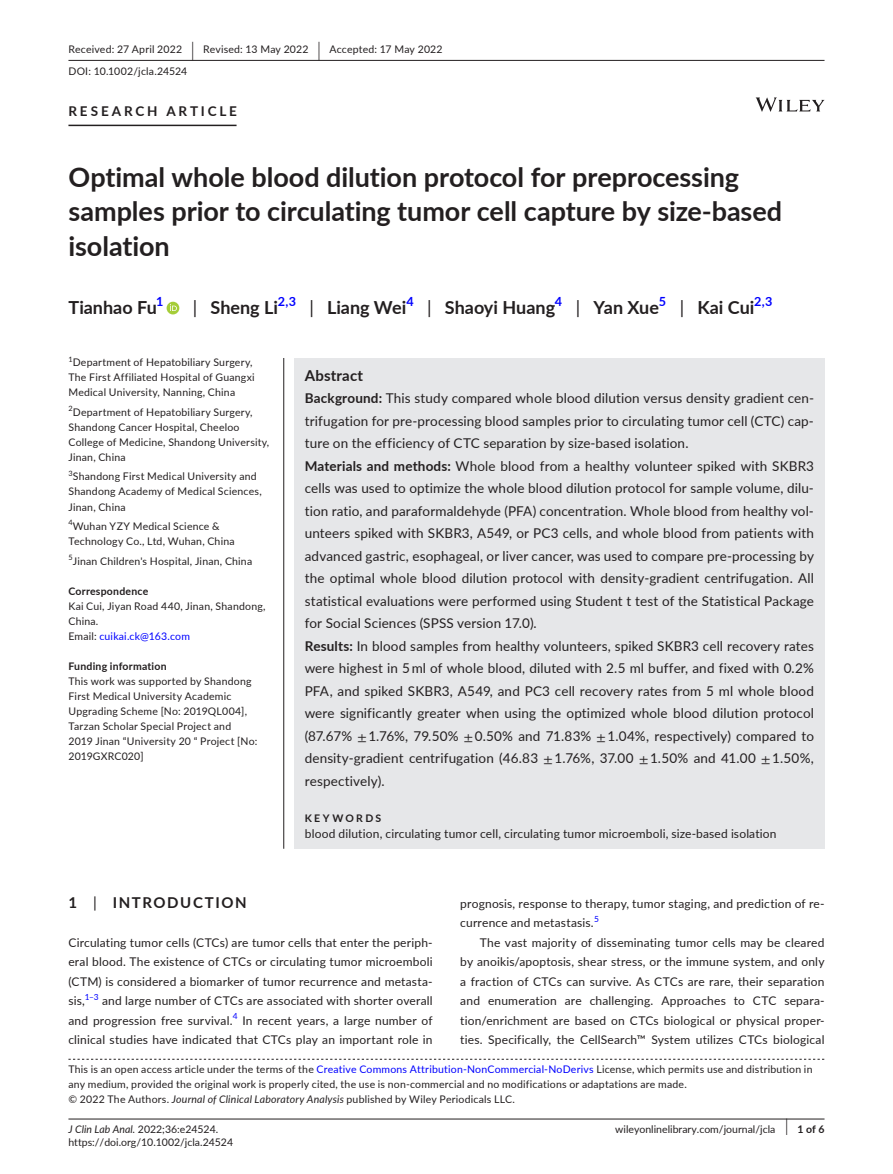
<style>
.page{position:relative;width:893px;height:1174px;background:#fff}
.page>*{position:absolute;margin:0;border:0;box-sizing:border-box;transform-origin:0 0}
.t1{font:700 27px/34.5px "Lato";letter-spacing:-.005em;color:#231f20}
.t2{font:700 18px "Lato";color:#231f20}
.t3{font:700 15px "Lato";letter-spacing:.1em;color:#231f20}
.t4{font:700 15px "Lato";letter-spacing:.015em;color:#231f20}
.t5{font:13.5px/22.5px "Lato";letter-spacing:.01em;color:#231f20}
.t6{font:700 13.5px "Lato";letter-spacing:.21em;color:#231f20}
.t7{font:700 12.6px "Lato";color:#00f}
.t8{font:12px/19.5px "Lato";letter-spacing:.015em;color:#231f20;text-align:justify}
.t9{font:10.5px/15px "Lato";letter-spacing:.02em;color:#231f20}
.t10{font:10.5px "Lato";color:#231f20}
.t11{font:700 10.5px "Lato";letter-spacing:.02em;color:#231f20}
.t12{font:700 10.5px "Lato";letter-spacing:.22em;color:#231f20}
.t13{font:8.4px "Lato";color:#00f}
.t14{font:7.35px "Lato";color:#231f20}
.s1{font-size:19.65px}
.s2{font-weight:400}
.s3{color:#00f}
.s4{font-weight:700}
.s5{font-family:"STIX"}
.s6{font-style:italic}
.s7{font-weight:400;font-size:17.4px}
</style>
<div class="page">
<hr style="left:68px;top:1118px;width:756px;height:1px;background:#231f20">
<svg style="left:756px;top:97px;width:68px;height:15px"></svg>
<hr style="left:68px;top:60px;width:756px;height:1px;background:#231f20">
<hr style="left:68px;top:125px;width:169px;height:1px;background:#231f20">
<div style="left:167px;top:302px;width:12px;height:12px;background:#a5cd39;border-radius:50%"></div>
<svg style="left:170px;top:304px;width:7px;height:7px"></svg>
<div style="left:294px;top:358px;width:530px;height:490px;background:#e6e7e9"></div>
<hr style="left:283px;top:358px;width:1px;height:490px;background:#231f20">
<svg style="left:68px;top:1058px;width:756px;height:1px"></svg>
<p class="t9" style="left:68px;top:38px;width:376px;line-height:21.8px">Received: 27 April 2022 <span class="s1">|</span> Revised: 13 May 2022 <span class="s1">|</span> Accepted: 17 May 2022<br>DOI: 10.1002/jcla.24524</p>
<p class="t6" style="left:68px;top:101px;width:170px">RESEARCH ARTICLE</p>
<h1 class="t1" style="left:68px;top:159px;width:715px">Optimal whole blood dilution protocol for preprocessing samples prior to circulating tumor cell capture by size-based isolation</h1>
<h2 class="t2" style="left:68px;top:295px;width:90px">Tianhao Fu</h2>
<p class="t7" style="left:156px;top:292px;width:9px">1</p>
<h2 class="t2" style="left:193px;top:295px;width:87px"><span class="s2">|</span> Sheng Li</h2>
<p class="t7" style="left:278px;top:292px;width:20px">2,3</p>
<h2 class="t2" style="left:309px;top:295px;width:98px"><span class="s2">|</span> Liang Wei</h2>
<p class="t7" style="left:406px;top:292px;width:9px">4</p>
<h2 class="t2" style="left:427px;top:295px;width:129px"><span class="s2">|</span> Shaoyi Huang</h2>
<p class="t7" style="left:555px;top:292px;width:9px">4</p>
<h2 class="t2" style="left:576px;top:295px;width:85px"><span class="s2">|</span> Yan Xue</h2>
<p class="t7" style="left:659px;top:292px;width:9px">5</p>
<h2 class="t2" style="left:680px;top:295px;width:76px"><span class="s2">|</span> Kai Cui</h2>
<p class="t7" style="left:754px;top:292px;width:20px">2,3</p>
<p class="t14" style="left:68px;top:354px;width:6px">1</p>
<p class="t9" style="left:68px;top:355px;width:188px;text-indent:4px">Department of Hepatobiliary Surgery,<br>The First Affiliated Hospital of Guangxi<br>Medical University, Nanning, China</p>
<p class="t9" style="left:68px;top:404px;width:202px"><sup>2</sup>Department of Hepatobiliary Surgery, Shandong Cancer Hospital, Cheeloo College of Medicine, Shandong University, Jinan, China</p>
<p class="t9" style="left:68px;top:469px;width:195px"><sup>3</sup>Shandong First Medical University and<br>Shandong Academy of Medical Sciences,<br>Jinan, China</p>
<p class="t9" style="left:68px;top:518px;width:168px"><sup>4</sup>Wuhan YZY Medical Science &amp;<br>Technology Co., Ltd, Wuhan, China</p>
<p class="t9" style="left:68px;top:553px;width:185px"><sup>5</sup>Jinan Children's Hospital, Jinan, China</p>
<p class="t11" style="left:68px;top:583px;width:81px">Correspondence</p>
<p class="t9" style="left:68px;top:598px;width:199px">Kai Cui, Jiyan Road 440, Jinan, Shandong,<br>China.<br>Email: <span class="s3">cuikai.ck@163.com</span></p>
<p class="t11" style="left:68px;top:658px;width:100px">Funding information</p>
<p class="t9" style="left:68px;top:673px;width:190px">This work was supported by Shandong<br>First Medical University Academic<br>Upgrading Scheme [No: 2019QL004],<br>Tarzan Scholar Special Project and<br>2019 Jinan “University 20 “ Project [No:<br>2019GXRC020]</p>
<p class="t4" style="left:305px;top:364px;width:60px">Abstract</p>
<p class="t5" style="left:305px;top:386px;width:511px"><span class="s4">Background:</span> This study compared whole blood dilution versus density gradient cen&shy;trifugation for pre-processing blood samples prior to circulating tumor cell (CTC) cap&shy;ture on the efficiency of CTC separation by size-based isolation.<br><span class="s4">Materials and methods:</span> Whole blood from a healthy volunteer spiked with SKBR3 cells was used to optimize the whole blood dilution protocol for sample volume, dilu&shy;tion ratio, and paraformaldehyde (PFA) concentration. Whole blood from healthy vol&shy;unteers spiked with SKBR3, A549, or PC3 cells, and whole blood from patients with advanced gastric, esophageal, or liver cancer, was used to compare pre-processing by the optimal whole blood dilution protocol with density-gradient centrifugation. All statistical evaluations were performed using Student t test of the Statistical Package for Social Sciences (SPSS version 17.0).<br><span class="s4">Results:</span> In blood samples from healthy volunteers, spiked SKBR3 cell recovery rates were highest in 5 ml of whole blood, diluted with 2.5 ml buffer, and fixed with 0.2% PFA, and spiked SKBR3, A549, and PC3 cell recovery rates from 5 ml whole blood were significantly greater when using the optimized whole blood dilution protocol (87.67% <span class="s5">±</span> 1.76%, 79.50% <span class="s5">±</span> 0.50% and 71.83% <span class="s5">±</span> 1.04%, respectively) compared to density-gradient centrifugation (46.83 <span class="s5">±</span> 1.76%, 37.00 <span class="s5">±</span> 1.50% and 41.00 <span class="s5">±</span> 1.50%, respectively).</p>
<p class="t12" style="left:305px;top:810px;width:78px">KEYWORDS</p>
<p class="t8" style="left:305px;top:823px;width:473px">blood dilution, circulating tumor cell, circulating tumor microemboli, size-based isolation</p>
<p class="t3" style="left:68px;top:891px;width:180px">1 <span class="s2">|</span> INTRODUCTION</p>
<p class="t8" style="left:68px;top:932px;width:366px">Circulating tumor cells (CTCs) are tumor cells that enter the periph&shy;eral blood. The existence of CTCs or circulating tumor microemboli (CTM) is considered a biomarker of tumor recurrence and metasta&shy;sis,<sup>1–3</sup> and large number of CTCs are associated with shorter overall and progression free survival.<sup>4</sup> In recent years, a large number of clinical studies have indicated that CTCs play an important role in</p>
<p class="t8" style="left:460px;top:893px;width:366px">prognosis, response to therapy, tumor staging, and prediction of re&shy;currence and metastasis.</p>
<p class="t13" style="left:594px;top:913px;width:6px">5</p>
<p class="t8" style="left:460px;top:932px;width:366px;text-indent:20px">The vast majority of disseminating tumor cells may be cleared by anoikis/apoptosis, shear stress, or the immune system, and only a fraction of CTCs can survive. As CTCs are rare, their separation and enumeration are challenging. Approaches to CTC separa&shy;tion/enrichment are based on CTCs biological or physical proper&shy;ties. Specifically, the CellSearch™ System utilizes CTCs biological</p>
<p class="t9" style="left:68px;top:1061px;width:746px">This is an open access article under the terms of the <span class="s3">Creative Commons Attribution-NonCommercial-NoDerivs</span> License, which permits use and distribution in any medium, provided the original work is properly cited, the use is non-commercial and no modifications or adaptations are made.<br>© 2022 The Authors. <span class="s6">Journal of Clinical Laboratory Analysis</span> published by Wiley Periodicals LLC.</p>
<p class="t10" style="left:68px;top:1121px;width:151px"><span class="s6">J Clin Lab Anal.</span> 2022;36:e24524.</p>
<p class="t11" style="left:786px;top:1121px;width:40px"><span class="s7">|</span> 1 of 6</p>
<p class="t10" style="left:68px;top:1135px;width:166px">https://doi.org/10.1002/jcla.24524</p>
<p class="t10" style="left:615px;top:1121px;width:162px">wileyonlinelibrary.com/journal/jcla</p>
</div>
